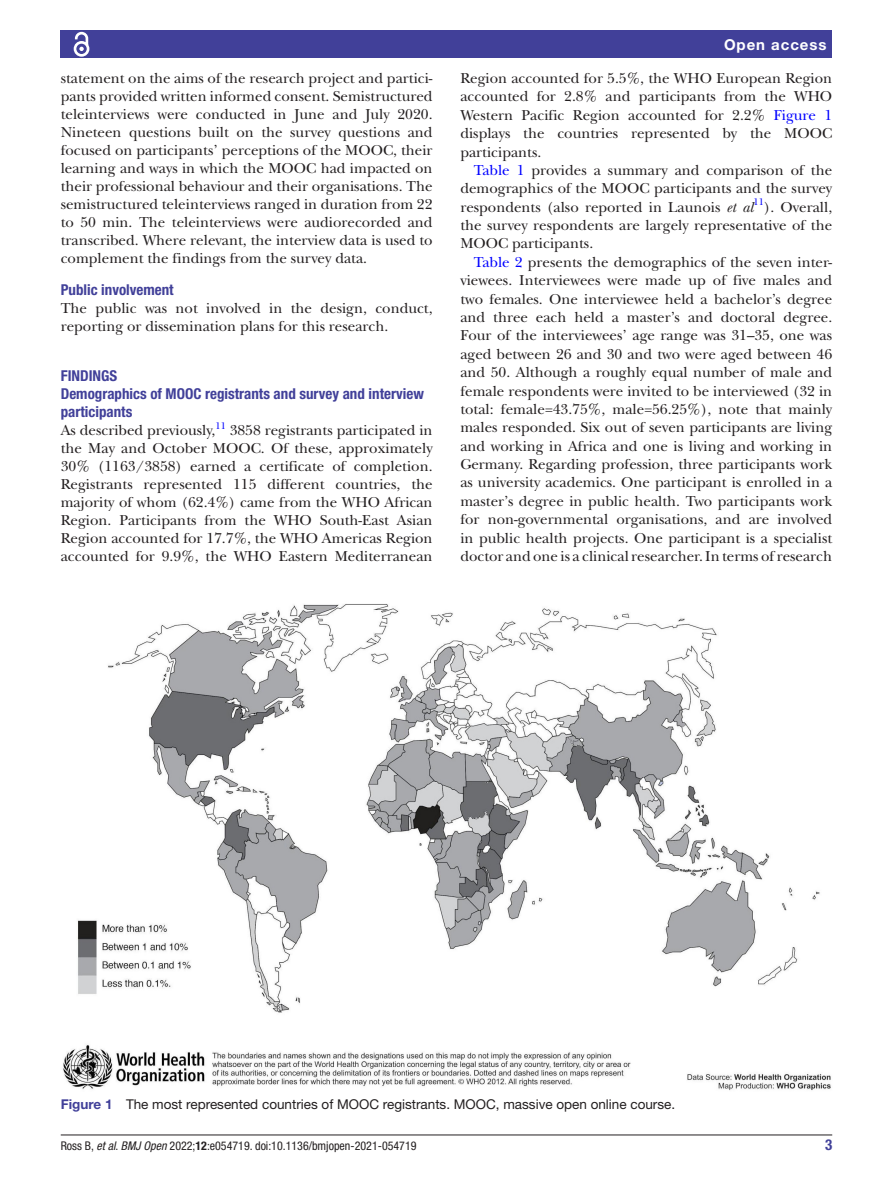
<style>
.page{position:relative;width:893px;height:1191px;background:#fff}
.page>*{position:absolute;margin:0;border:0;box-sizing:border-box;transform-origin:0 0}
.t1{font:15px/18.5px "New Baskerville";color:#231f20;text-align:justify}
.t2{font:700 condensed 15px/18px "Helvetica Neue LT Std";color:#414099}
.t3{font:700 15px "Helvetica Neue LT Std";letter-spacing:.065em;color:#fff}
.t4{font:13.5px "Helvetica Neue LT Std";color:#231f20}
.t5{font:condensed 12px "Helvetica Neue LT Std";color:#231f20}
.t6{font:9.9px "New Baskerville";color:#00f}
.s1{color:#00f}
.s2{font-style:italic}
.s3{font-weight:700;color:#414099}
.s4{font-weight:700}
</style>
<div class="page">
<hr style="left:61px;top:1134px;width:771px;height:1px;background:#231f20">
<div style="left:61px;top:31px;width:771px;height:27px;background:#414099"></div>
<svg style="left:73px;top:31px;width:17px;height:26px"></svg>
<img style="left:63px;top:604px;width:768px;height:487px">
<p class="t1" style="left:61px;top:69px;width:373px;line-height:18px">statement on the aims of the research project and partici&shy;pants provided written informed consent. Semistructured teleinterviews were conducted in June and July 2020.<br>Nineteen questions built on the survey questions and focused on participants’ perceptions of the MOOC, their learning and ways in which the MOOC had impacted on their professional behaviour and their organisations. The semistructured teleinterviews ranged in duration from 22 to 50 min. The teleinterviews were audiorecorded and transcribed. Where relevant, the interview data is used to complement the findings from the survey data.</p>
<p class="t2" style="left:61px;top:280px;width:114px">Public involvement</p>
<p class="t1" style="left:61px;top:299px;width:373px;line-height:18px">The public was not involved in the design, conduct, reporting or dissemination plans for this research.</p>
<p class="t2" style="left:61px;top:367px;width:365px">FINDINGS<br>Demographics of MOOC registrants and survey and interview participants</p>
<p class="t1" style="left:61px;top:421px;width:373px;line-height:18px">As described previously,<sup>11</sup> 3858 registrants participated in the May and October MOOC. Of these, approximately 30% (1163/3858) earned a certificate of completion.<br>Registrants represented 115 different countries, the majority of whom (62.4%) came from the WHO African Region. Participants from the WHO South-East Asian Region accounted for 17.7%, the WHO Americas Region accounted for 9.9%, the WHO Eastern Mediterranean</p>
<p class="t3" style="left:724px;top:35px;width:104px">Open access</p>
<p class="t1" style="left:460px;top:69px;width:373px">Region accounted for 5.5%, the WHO European Region accounted for 2.8% and participants from the WHO Western Pacific Region accounted for 2.2% <span class="s1">Figure 1 </span>displays the countries represented by the MOOC participants.</p>
<p class="t1" style="left:460px;top:161px;width:373px;text-indent:14px"><span class="s1">Table 1</span> provides a summary and comparison of the demographics of the MOOC participants and the survey respondents (also reported in Launois <span class="s2">et al</span></p>
<p class="t6" style="left:754px;top:196px;width:12px">11</p>
<p class="t1" style="left:460px;top:198px;width:373px;text-indent:304px">). Overall, the survey respondents are largely representative of the MOOC participants.</p>
<p class="t1" style="left:460px;top:253px;width:373px;text-indent:14px"><span class="s1">Table 2</span> presents the demographics of the seven inter&shy;viewees. Interviewees were made up of five males and two females. One interviewee held a bachelor’s degree and three each held a master’s and doctoral degree.<br>Four of the interviewees’ age range was 31–35, one was aged between 26 and 30 and two were aged between 46 and 50. Although a roughly equal number of male and female respondents were invited to be interviewed (32 in total: female=43.75%, male=56.25%), note that mainly males responded. Six out of seven participants are living and working in Africa and one is living and working in Germany. Regarding profession, three participants work as university academics. One participant is enrolled in a master’s degree in public health. Two participants work for non-governmental organisations, and are involved in public health projects. One participant is a specialist doctor and one is a clinical researcher. In terms of research</p>
<p class="t4" style="left:61px;top:1096px;width:616px"><span class="s3">Figure 1</span> The most represented countries of MOOC registrants. MOOC, massive open online course.</p>
<p class="t5" style="left:61px;top:1138px;width:357px">Ross B, <span class="s2">et al</span>. <span class="s2">BMJ Open</span> 2022;<span class="s4">12</span>:e054719. doi:10.1136/bmjopen-2021-054719</p>
<p class="t2" style="left:825px;top:1135px;width:9px">3</p>
</div>
